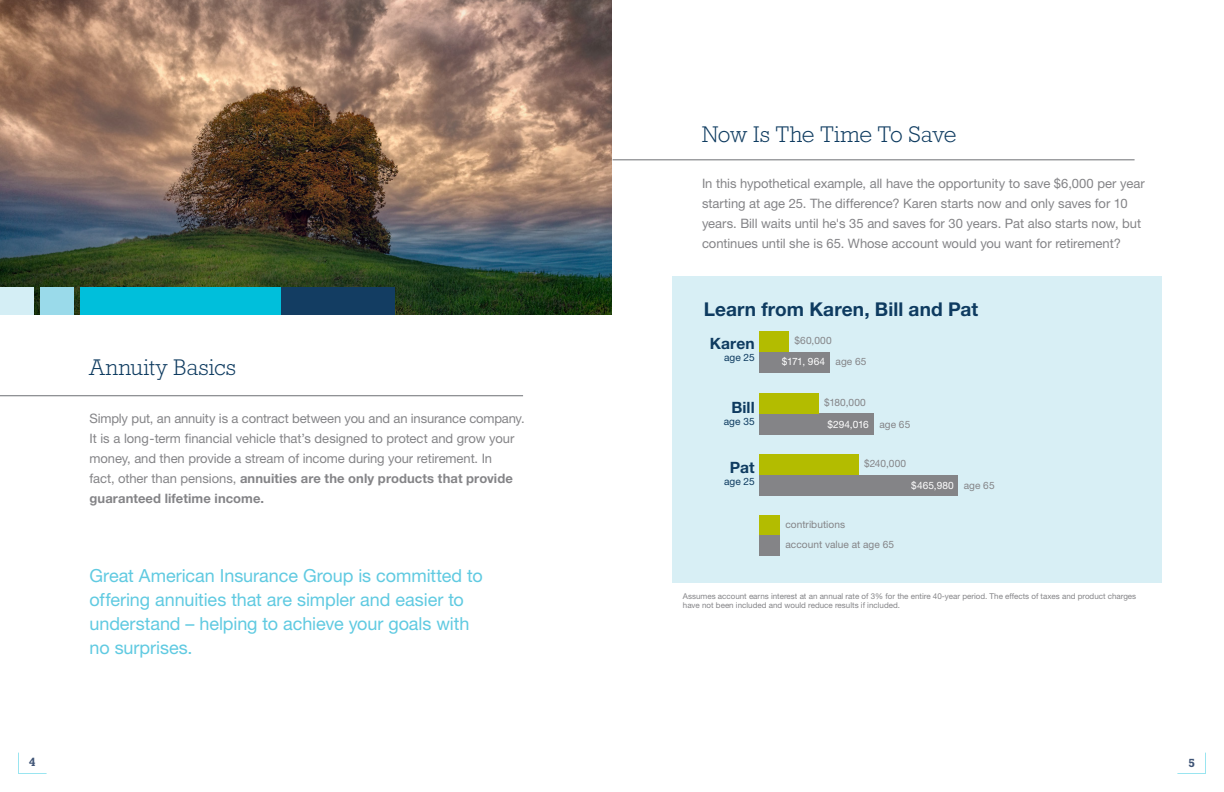
<style>
.page{position:relative;width:1224px;height:792px;background:#fff}
.page>*{position:absolute;margin:0;border:0;box-sizing:border-box;transform-origin:0 0}
.t1{font:300 23px "Rockwell Std";letter-spacing:-.005em;color:#0e3b60}
.t2{font:700 19.1px "Helvetica Neue LT Std";letter-spacing:.005em;color:#0e3b60}
.t3{font:18px/24px "Helvetica Neue LT Std";letter-spacing:-.005em;color:#60cae1}
.t4{font:700 15.6px "Helvetica Neue LT Std";letter-spacing:.005em;color:#0e3b60}
.t5{font:13px/20px "Helvetica Neue LT Std";letter-spacing:-.005em;color:#848487}
.t6{font:700 12px "Rockwell Std";color:#3e5375}
.t7{font:10.1px/19.7px "Helvetica Neue LT Std";letter-spacing:.005em;color:#848487}
.t8{font:10.1px "Helvetica Neue LT Std";letter-spacing:.005em;color:#fff}
.t9{font:10.1px "Helvetica Neue LT Std";letter-spacing:.005em;color:#0e3b60}
.t10{font:8px/9.6px "Helvetica Neue LT Std";color:#848487}
.s1{font-weight:700}
</style>
<div class="page">
<svg style="left:18px;top:752px;width:29px;height:22px"></svg>
<div style="left:672px;top:276px;width:490px;height:306px;background:#d8eff5"></div>
<img style="left:0;top:0;width:612px;height:315px">
<div style="left:40px;top:287px;width:34px;height:35px;background:#9adaea"></div>
<div style="left:0;top:287px;width:33px;height:35px;background:#d4eef5"></div>
<div style="left:279px;top:287px;width:116px;height:35px;background:#133d62"></div>
<div style="left:81px;top:287px;width:200px;height:35px;background:#00bfdb"></div>
<div style="left:0;top:315px;width:612px;height:41px;background:#fff"></div>
<hr style="left:0;top:395px;width:523px;height:1px;background:#6d6f73">
<hr style="left:613px;top:160px;width:522px;height:1px;background:#6d6f73">
<svg style="left:1177px;top:752px;width:29px;height:22px"></svg>
<div style="left:759px;top:475px;width:199px;height:20px;background:#848487"></div>
<div style="left:759px;top:352px;width:71px;height:20px;background:#848487"></div>
<div style="left:759px;top:414px;width:115px;height:21px;background:#848487"></div>
<div style="left:759px;top:455px;width:99px;height:20px;background:#b3bc00"></div>
<div style="left:759px;top:331px;width:30px;height:21px;background:#b3bc00"></div>
<div style="left:759px;top:393px;width:59px;height:21px;background:#b3bc00"></div>
<div style="left:759px;top:535px;width:21px;height:21px;background:#848487"></div>
<div style="left:759px;top:515px;width:21px;height:20px;background:#b3bc00"></div>
<p class="t6" style="left:29px;top:755px;width:8px">4</p>
<h1 class="t1" style="left:90px;top:354px;width:148px">Annuity Basics</h1>
<p class="t5" style="left:90px;top:408px;width:437px">Simply put, an annuity is a contract between you and an insurance company.<br>It is a long-term financial vehicle that’s designed to protect and grow your money, and then provide a stream of income during your retirement. In<br>fact, other than pensions, <span class="s1">annuities are the only products that provide guaranteed lifetime income.</span></p>
<h3 class="t3" style="left:90px;top:564px;width:395px">Great American Insurance Group is committed to offering annuities that are simpler and easier to understand – helping to achieve your goals with no surprises.</h3>
<h1 class="t1" style="left:702px;top:121px;width:256px">Now Is The Time To Save</h1>
<p class="t5" style="left:702px;top:173px;width:444px">In this hypothetical example, all have the opportunity to save $6,000 per year starting at age 25. The difference? Karen starts now and only saves for 10 years. Bill waits until he's 35 and saves for 30 years. Pat also starts now, but continues until she is 65. Whose account would you want for retirement?</p>
<h2 class="t2" style="left:704px;top:297px;width:276px">Learn from Karen, Bill and Pat</h2>
<p class="t4" style="left:710px;top:334px;width:46px">Karen</p>
<p class="t9" style="left:724px;top:351px;width:32px">age 25</p>
<p class="t4" style="left:731px;top:398px;width:25px">Bill</p>
<p class="t9" style="left:724px;top:415px;width:32px">age 35</p>
<p class="t4" style="left:730px;top:458px;width:26px">Pat</p>
<p class="t9" style="left:724px;top:475px;width:32px">age 25</p>
<p class="t7" style="left:795px;top:330px;width:39px">$60,000</p>
<p class="t8" style="left:782px;top:355px;width:45px">$171, 964</p>
<p class="t7" style="left:836px;top:351px;width:32px">age 65</p>
<p class="t7" style="left:824px;top:393px;width:43px">$180,000</p>
<p class="t8" style="left:827px;top:418px;width:43px">$294,016</p>
<p class="t7" style="left:879px;top:414px;width:32px">age 65</p>
<p class="t7" style="left:864px;top:454px;width:44px">$240,000</p>
<p class="t8" style="left:911px;top:479px;width:44px">$465,980</p>
<p class="t7" style="left:964px;top:475px;width:32px">age 65</p>
<p class="t7" style="left:785px;top:514px;width:110px">contributions<br>account value at age 65</p>
<p class="t10" style="left:683px;top:591px;width:455px">Assumes account earns interest at an annual rate of 3% for the entire 40-year period. The effects of taxes and product charges have not been included and would reduce results if included.</p>
<p class="t6" style="left:1188px;top:756px;width:8px">5</p>
</div>
